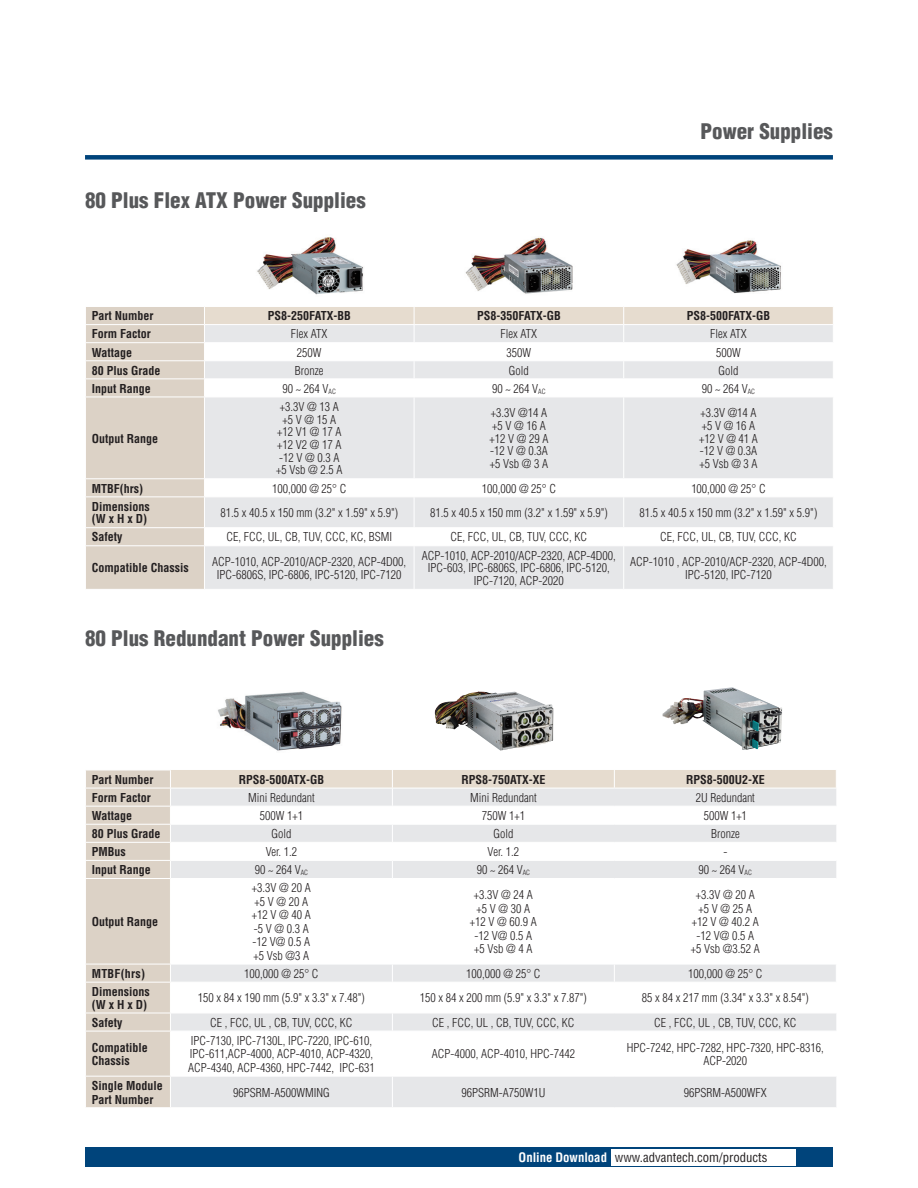
<style>
.page{position:relative;width:918px;height:1188px;background:#fff}
.page>*{position:absolute;margin:0;border:0;box-sizing:border-box;transform-origin:0 0}
.t1{font:900 condensed 21px "Helvetica";color:#57585a}
.t2{font:condensed 12.75px "Helvetica";color:#231f20}
.t3{font:300 condensed 12px/12.8px "Helvetica";color:#231f20;text-align:center}
.t4{font:700 condensed 12px/12.8px "Helvetica";color:#231f20}
.s1{font-size:7.05px}
.s2{font-weight:700;color:#fff}
</style>
<div class="page">
<div style="left:85px;top:155px;width:748px;height:5px;background:#00447b"></div>
<div style="left:85px;top:1147px;width:748px;height:20px;background:#00447b"></div>
<div style="left:611px;top:1149px;width:184px;height:16px;background:#fff"></div>
<img style="left:257px;top:237px;width:106px;height:58px">
<img style="left:676px;top:240px;width:105px;height:54px">
<img style="left:465px;top:237px;width:108px;height:57px">
<img style="left:218px;top:691px;width:124px;height:60px">
<svg style="left:86px;top:307px;width:747px;height:282px"></svg>
<hr style="left:85px;top:545px;width:119px;height:1px;background:#fff">
<hr style="left:204px;top:545px;width:210px;height:1px;background:#fff">
<hr style="left:204px;top:546px;width:1px;height:43px;background:#fff">
<hr style="left:414px;top:545px;width:210px;height:1px;background:#fff">
<hr style="left:414px;top:546px;width:1px;height:43px;background:#fff">
<hr style="left:624px;top:545px;width:210px;height:1px;background:#fff">
<hr style="left:623px;top:546px;width:1px;height:43px;background:#fff">
<svg style="left:86px;top:770px;width:750px;height:337px"></svg>
<hr style="left:614px;top:1013px;width:222px;height:1px;background:#fff">
<hr style="left:85px;top:1031px;width:85px;height:1px;background:#fff">
<hr style="left:170px;top:1031px;width:222px;height:1px;background:#fff">
<hr style="left:170px;top:1031px;width:1px;height:45px;background:#fff">
<hr style="left:392px;top:1031px;width:222px;height:1px;background:#fff">
<hr style="left:392px;top:1031px;width:1px;height:45px;background:#fff">
<hr style="left:614px;top:1031px;width:222px;height:1px;background:#fff">
<hr style="left:85px;top:1076px;width:85px;height:1px;background:#fff">
<hr style="left:170px;top:1076px;width:222px;height:1px;background:#fff">
<hr style="left:170px;top:1077px;width:1px;height:30px;background:#fff">
<hr style="left:392px;top:1076px;width:222px;height:1px;background:#fff">
<hr style="left:392px;top:1077px;width:1px;height:30px;background:#fff">
<hr style="left:614px;top:1076px;width:222px;height:1px;background:#fff">
<img style="left:435px;top:691px;width:118px;height:59px">
<img style="left:662px;top:687px;width:120px;height:63px">
<h1 class="t1" style="left:85px;top:187px;width:282px">80 Plus Flex ATX Power Supplies</h1>
<h1 class="t1" style="left:701px;top:118px;width:134px">Power Supplies</h1>
<p class="t4" style="left:92px;top:310px;width:63px">Part Number</p>
<p class="t4" style="left:268px;top:310px;width:84px">PS8-250FATX-BB</p>
<p class="t4" style="left:477px;top:310px;width:85px">PS8-350FATX-GB</p>
<p class="t4" style="left:687px;top:310px;width:85px">PS8-500FATX-GB</p>
<p class="t4" style="left:92px;top:328px;width:60px">Form Factor</p>
<p class="t3" style="left:291px;top:328px;width:38px">Flex ATX</p>
<p class="t3" style="left:501px;top:328px;width:38px">Flex ATX</p>
<p class="t3" style="left:710px;top:328px;width:38px">Flex ATX</p>
<p class="t4" style="left:92px;top:346px;width:42px">Wattage</p>
<p class="t3" style="left:297px;top:346px;width:26px">250W</p>
<p class="t3" style="left:507px;top:346px;width:26px">350W</p>
<p class="t3" style="left:716px;top:346px;width:26px">500W</p>
<p class="t4" style="left:92px;top:364px;width:70px">80 Plus Grade</p>
<p class="t3" style="left:295px;top:364px;width:30px">Bronze</p>
<p class="t3" style="left:509px;top:364px;width:21px">Gold</p>
<p class="t3" style="left:719px;top:364px;width:21px">Gold</p>
<p class="t4" style="left:92px;top:382px;width:61px">Input Range</p>
<p class="t3" style="left:283px;top:382px;width:55px">90 ~ 264 V<sub>AC</sub></p>
<p class="t3" style="left:492px;top:382px;width:55px">90 ~ 264 V<sub>AC</sub></p>
<p class="t3" style="left:702px;top:382px;width:55px">90 ~ 264 V<sub>AC</sub></p>
<p class="t4" style="left:92px;top:432px;width:68px">Output Range</p>
<p class="t3" style="left:276px;top:400px;width:68px">+3.3V @ 13 A +5 V @ 15 A +12 V1 @ 17 A +12 V2 @ 17 A -12 V @ 0.3 A +5 Vsb @ 2.5 A</p>
<p class="t3" style="left:489px;top:406px;width:60px;text-align:left">+3.3V @14 A +5 V @ 16 A +12 V @ 29 A -12 V @ 0.3A +5 Vsb @ 3 A</p>
<p class="t3" style="left:699px;top:406px;width:60px;text-align:left">+3.3V @14 A +5 V @ 16 A +12 V @ 41 A -12 V @ 0.3A +5 Vsb @ 3 A</p>
<p class="t4" style="left:92px;top:482px;width:53px">MTBF(hrs)</p>
<p class="t3" style="left:272px;top:482px;width:76px">100,000 @ 25° C</p>
<p class="t3" style="left:482px;top:482px;width:76px">100,000 @ 25° C</p>
<p class="t3" style="left:691px;top:482px;width:76px">100,000 @ 25° C</p>
<p class="t4" style="left:92px;top:500px;width:59px">Dimensions (W x H x D)</p>
<p class="t3" style="left:220px;top:506px;width:179px">81.5 x 40.5 x 150 mm (3.2" x 1.59" x 5.9")</p>
<p class="t3" style="left:430px;top:506px;width:179px">81.5 x 40.5 x 150 mm (3.2" x 1.59" x 5.9")</p>
<p class="t3" style="left:640px;top:506px;width:179px">81.5 x 40.5 x 150 mm (3.2" x 1.59" x 5.9")</p>
<p class="t4" style="left:92px;top:531px;width:32px">Safety</p>
<p class="t3" style="left:226px;top:531px;width:167px">CE, FCC, UL, CB, TUV, CCC, KC, BSMI</p>
<p class="t3" style="left:450px;top:531px;width:138px">CE, FCC, UL, CB, TUV, CCC, KC</p>
<p class="t3" style="left:660px;top:531px;width:138px">CE, FCC, UL, CB, TUV, CCC, KC</p>
<p class="t4" style="left:92px;top:561px;width:99px">Compatible Chassis</p>
<p class="t3" style="left:212px;top:555px;width:195px">ACP-1010, ACP-2010/ACP-2320, ACP-4D00,<br>IPC-6806S, IPC-6806, IPC-5120, IPC-7120</p>
<p class="t3" style="left:422px;top:549px;width:195px">ACP-1010, ACP-2010/ACP-2320, ACP-4D00,<br>IPC-603, IPC-6806S, IPC-6806, IPC-5120,<br>IPC-7120, ACP-2020</p>
<p class="t3" style="left:630px;top:555px;width:198px">ACP-1010 , ACP-2010/ACP-2320, ACP-4D00,<br>IPC-5120, IPC-7120</p>
<h1 class="t1" style="left:85px;top:625px;width:300px">80 Plus Redundant Power Supplies</h1>
<p class="t4" style="left:92px;top:773px;width:63px">Part Number</p>
<p class="t4" style="left:239px;top:773px;width:87px">RPS8-500ATX-GB</p>
<p class="t4" style="left:461px;top:773px;width:86px">RPS8-750ATX-XE</p>
<p class="t4" style="left:686px;top:773px;width:80px">RPS8-500U2-XE</p>
<p class="t4" style="left:92px;top:791px;width:60px">Form Factor</p>
<p class="t3" style="left:248px;top:791px;width:68px">Mini Redundant</p>
<p class="t3" style="left:470px;top:791px;width:68px">Mini Redundant</p>
<p class="t3" style="left:696px;top:791px;width:61px">2U Redundant</p>
<p class="t4" style="left:92px;top:809px;width:42px">Wattage</p>
<p class="t3" style="left:260px;top:809px;width:45px">500W 1+1</p>
<p class="t3" style="left:482px;top:809px;width:45px">750W 1+1</p>
<p class="t3" style="left:704px;top:809px;width:45px">500W 1+1</p>
<p class="t4" style="left:92px;top:827px;width:70px">80 Plus Grade</p>
<p class="t3" style="left:271px;top:827px;width:21px">Gold</p>
<p class="t3" style="left:493px;top:827px;width:21px">Gold</p>
<p class="t3" style="left:711px;top:827px;width:30px">Bronze</p>
<p class="t4" style="left:92px;top:845px;width:36px">PMBus</p>
<p class="t3" style="left:266px;top:845px;width:33px">Ver. 1.2</p>
<p class="t3" style="left:488px;top:845px;width:33px">Ver. 1.2</p>
<p class="t3" style="left:723px;top:845px;width:5px">-</p>
<p class="t4" style="left:92px;top:863px;width:61px">Input Range</p>
<p class="t3" style="left:255px;top:863px;width:55px">90 ~ 264 V<span class="s1">AC</span></p>
<p class="t3" style="left:477px;top:863px;width:55px">90 ~ 264 V<sub>AC</sub></p>
<p class="t3" style="left:699px;top:863px;width:55px">90 ~ 264 V<sub>AC</sub></p>
<p class="t4" style="left:92px;top:915px;width:68px">Output Range</p>
<p class="t3" style="left:252px;top:881px;width:60px;line-height:13.5px;text-align:left">+3.3V @ 20 A +5 V @ 20 A +12 V @ 40 A -5 V @ 0.3 A -12 V@ 0.5 A +5 Vsb @3 A</p>
<p class="t3" style="left:470px;top:888px;width:68px;line-height:13.5px">+3.3V @ 24 A +5 V @ 30 A +12 V @ 60.9 A -12 V@ 0.5 A +5 Vsb @ 4 A</p>
<p class="t3" style="left:691px;top:888px;width:70px;line-height:13.5px">+3.3V @ 20 A +5 V @ 25 A +12 V @ 40.2 A -12 V@ 0.5 A +5 Vsb @3.52 A</p>
<p class="t4" style="left:92px;top:967px;width:55px">MTBF(hrs)</p>
<p class="t3" style="left:244px;top:967px;width:76px">100,000 @ 25° C</p>
<p class="t3" style="left:466px;top:967px;width:76px">100,000 @ 25° C</p>
<p class="t3" style="left:688px;top:967px;width:76px">100,000 @ 25° C</p>
<p class="t4" style="left:92px;top:985px;width:59px">Dimensions (W x H x D)</p>
<p class="t3" style="left:198px;top:992px;width:169px">150 x 84 x 190 mm (5.9" x 3.3" x 7.48")</p>
<p class="t3" style="left:420px;top:992px;width:169px">150 x 84 x 200 mm (5.9" x 3.3" x 7.87")</p>
<p class="t3" style="left:642px;top:992px;width:169px">85 x 84 x 217 mm (3.34" x 3.3" x 8.54")</p>
<p class="t4" style="left:92px;top:1016px;width:32px">Safety</p>
<p class="t3" style="left:210px;top:1016px;width:144px">CE , FCC, UL , CB, TUV, CCC, KC</p>
<p class="t3" style="left:432px;top:1016px;width:144px">CE , FCC, UL , CB, TUV, CCC, KC</p>
<p class="t3" style="left:654px;top:1016px;width:144px">CE , FCC, UL , CB, TUV, CCC, KC</p>
<p class="t4" style="left:92px;top:1040px;width:58px;line-height:13.5px">Compatible<br>Chassis</p>
<p class="t3" style="left:188px;top:1034px;width:188px;line-height:13.5px;text-align:left">IPC-7130, IPC-7130L, IPC-7220, IPC-610,<br>IPC-611,ACP-4000, ACP-4010, ACP-4320,<br>ACP-4340, ACP-4360, HPC-7442, IPC-631</p>
<p class="t3" style="left:432px;top:1048px;width:145px">ACP-4000, ACP-4010, HPC-7442</p>
<p class="t3" style="left:627px;top:1041px;width:199px;line-height:13.5px">HPC-7242, HPC-7282, HPC-7320, HPC-8316,<br>ACP-2020</p>
<p class="t4" style="left:92px;top:1079px;width:73px;line-height:13.5px">Single Module<br>Part Number</p>
<p class="t3" style="left:233px;top:1086px;width:98px">96PSRM-A500WMING</p>
<p class="t3" style="left:461px;top:1086px;width:85px">96PSRM-A750W1U</p>
<p class="t3" style="left:684px;top:1086px;width:85px">96PSRM-A500WFX</p>
<p class="t2" style="left:519px;top:1149px;width:250px"><span class="s2">Online Download</span> www.advantech.com/products</p>
</div>
